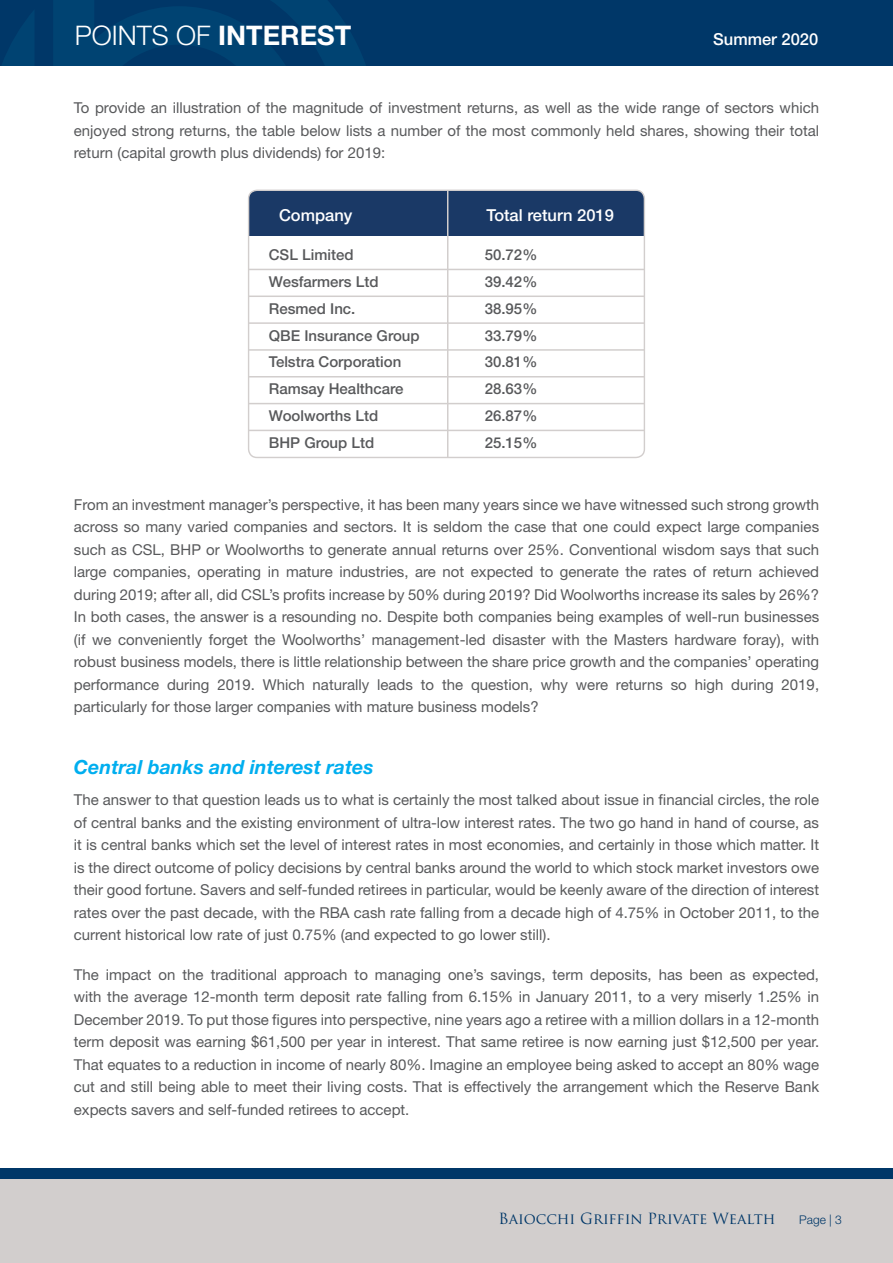
<style>
.page{position:relative;width:893px;height:1263px;background:#fff}
.page>*{position:absolute;margin:0;border:0;box-sizing:border-box;transform-origin:0 0}
.t1{font:300 27px "Helvetica Neue";color:#fff}
.t2{font:italic 700 19.5px "Helvetica Neue";color:#00aeef}
.t3{font:500 16.5px "Helvetica Neue";color:#fff}
.t4{font:15px/22.5px "Helvetica Neue";color:#58595b;text-align:justify}
.t5{font:500 15px "Helvetica Neue";color:#58595b}
.t6{font:15px "Trajan Pro";color:#003768}
.t7{font:300 12px "Helvetica Neue";color:#003768}
.s1{font-weight:700}
</style>
<div class="page">
<div style="left:0;top:0;width:893px;height:66px;background:#003768"></div>
<svg style="left:2px;top:0;width:364px;height:66px"></svg>
<div style="left:0;top:1171px;width:893px;height:92px;background:#d2cecd"></div>
<div style="left:0;top:1168px;width:893px;height:10px;background:#003768"></div>
<div style="left:249px;top:190px;width:395px;height:46px;background:#1a3966"></div>
<hr style="left:447px;top:190px;width:1px;height:46px;background:#d2cecd">
<div style="left:248px;top:190px;width:397px;height:268px;border:1px solid #d2cecd;border-radius:8px"></div>
<hr style="left:447px;top:236px;width:1px;height:221px;background:#d2cecd">
<hr style="left:248px;top:269px;width:397px;height:1px;background:#d2cecd">
<hr style="left:248px;top:295px;width:397px;height:2px;background:#d2cecd">
<hr style="left:248px;top:322px;width:397px;height:2px;background:#d2cecd">
<hr style="left:248px;top:349px;width:397px;height:2px;background:#d2cecd">
<hr style="left:248px;top:376px;width:397px;height:1px;background:#d2cecd">
<hr style="left:248px;top:403px;width:397px;height:1px;background:#d2cecd">
<hr style="left:248px;top:430px;width:397px;height:1px;background:#d2cecd">
<h1 class="t1" style="left:75px;top:13px;width:278px">POINTS OF <span class="s1">INTEREST</span></h1>
<p class="t3" style="left:713px;top:26px;width:107px">Summer 2020</p>
<p class="t4" style="left:74px;top:98px;width:747px">To provide an illustration of the magnitude of investment returns, as well as the wide range of sectors which enjoyed strong returns, the table below lists a number of the most commonly held shares, showing their total return (capital growth plus dividends) for 2019:</p>
<p class="t3" style="left:279px;top:202px;width:75px">Company</p>
<p class="t3" style="left:486px;top:202px;width:129px">Total return 2019</p>
<p class="t5" style="left:269px;top:243px;width:86px">CSL Limited</p>
<p class="t5" style="left:485px;top:243px;width:54px">50.72%</p>
<p class="t5" style="left:269px;top:270px;width:111px">Wesfarmers Ltd</p>
<p class="t5" style="left:485px;top:270px;width:54px">39.42%</p>
<p class="t5" style="left:269px;top:297px;width:88px">Resmed Inc.</p>
<p class="t5" style="left:485px;top:297px;width:54px">38.95%</p>
<p class="t5" style="left:269px;top:323px;width:152px">QBE Insurance Group</p>
<p class="t5" style="left:485px;top:323px;width:54px">33.79%</p>
<p class="t5" style="left:269px;top:350px;width:134px">Telstra Corporation</p>
<p class="t5" style="left:485px;top:350px;width:54px">30.81%</p>
<p class="t5" style="left:269px;top:377px;width:136px">Ramsay Healthcare</p>
<p class="t5" style="left:485px;top:377px;width:54px">28.63%</p>
<p class="t5" style="left:269px;top:404px;width:111px">Woolworths Ltd</p>
<p class="t5" style="left:485px;top:404px;width:54px">26.87%</p>
<p class="t5" style="left:269px;top:430px;width:107px">BHP Group Ltd</p>
<p class="t5" style="left:485px;top:430px;width:54px">25.15%</p>
<p class="t4" style="left:74px;top:494px;width:747px">From an investment manager’s perspective, it has been many years since we have witnessed such strong growth across so many varied companies and sectors. It is seldom the case that one could expect large companies such as CSL, BHP or Woolworths to generate annual returns over 25%. Conventional wisdom says that such large companies, operating in mature industries, are not expected to generate the rates of return achieved during 2019; after all, did CSL’s profits increase by 50% during 2019? Did Woolworths increase its sales by 26%?<br>In both cases, the answer is a resounding no. Despite both companies being examples of well-run businesses (if we conveniently forget the Woolworths’ management-led disaster with the Masters hardware foray), with robust business models, there is little relationship between the share price growth and the companies’ operating performance during 2019. Which naturally leads to the question, why were returns so high during 2019, particularly for those larger companies with mature business models?</p>
<h2 class="t2" style="left:74px;top:752px;width:301px">Central banks and interest rates</h2>
<p class="t4" style="left:74px;top:789px;width:747px">The answer to that question leads us to what is certainly the most talked about issue in financial circles, the role of central banks and the existing environment of ultra-low interest rates. The two go hand in hand of course, as it is central banks which set the level of interest rates in most economies, and certainly in those which matter. It is the direct outcome of policy decisions by central banks around the world to which stock market investors owe their good fortune. Savers and self-funded retirees in particular, would be keenly aware of the direction of interest rates over the past decade, with the RBA cash rate falling from a decade high of 4.75% in October 2011, to the current historical low rate of just 0.75% (and expected to go lower still).</p>
<p class="t4" style="left:74px;top:964px;width:747px">The impact on the traditional approach to managing one’s savings, term deposits, has been as expected, with the average 12-month term deposit rate falling from 6.15% in January 2011, to a very miserly 1.25% in December 2019. To put those figures into perspective, nine years ago a retiree with a million dollars in a 12-month term deposit was earning $61,500 per year in interest. That same retiree is now earning just $12,500 per year.<br>That equates to a reduction in income of nearly 80%. Imagine an employee being asked to accept an 80% wage cut and still being able to meet their living costs. That is effectively the arrangement which the Reserve Bank expects savers and self-funded retirees to accept.</p>
<p class="t6" style="left:498px;top:1209px;width:278px">Baiocchi Griffin Private Wealth</p>
<p class="t7" style="left:799px;top:1210px;width:44px">Page | 3</p>
</div>
